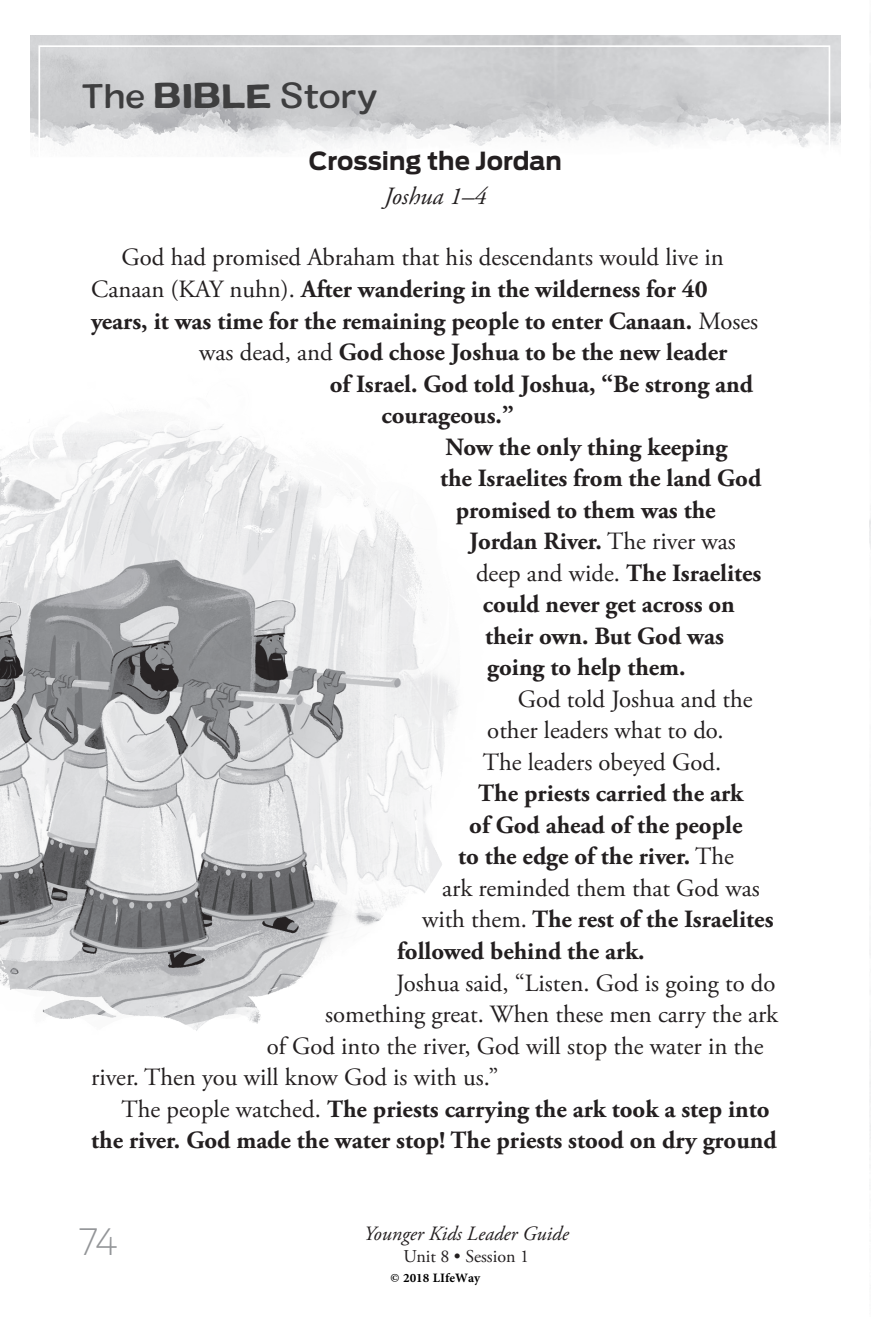
<style>
.page{position:relative;width:871px;height:1317px;background:#fff}
.page>*{position:absolute;margin:0;border:0;box-sizing:border-box;transform-origin:0 0}
.t1{font:200 36px "Antenna";color:#939598}
.head1{font:500 expanded 33.75px "Colby";letter-spacing:-.015em;color:#3e3e3f}
.body_indent{font:700 24.75px/31.5px "Adobe Garamond Pro";color:#231f20;text-align:right}
.body_indent-2{font:24.75px "Adobe Garamond Pro";color:#231f20}
.head2{font:700 24.75px "Antenna";color:#231f20}
.head3{font:italic 24.75px "Adobe Garamond Pro";color:#231f20}
.t2{font:italic 20.25px "Adobe Garamond Pro";color:#231f20}
.t3{font:18px "Adobe Garamond Pro";color:#231f20}
.t4{font:700 18px "Adobe Arabic";color:#000}
.s1{font-family:"Colby Ex Bld";font-weight:400;font-stretch:normal}
.s2{font-weight:400}
</style>
<div class="page">
<img style="left:870px;top:31px;width:1px;height:1135px">
<img style="left:30px;top:35px;width:810px;height:118px">
<svg style="left:0;top:412px;width:458px;height:619px"></svg>
<p class="head1" style="left:81px;top:74px;width:298px">The <span class="s1">BIBLE</span> Story</p>
<p class="head2" style="left:309px;top:146px;width:254px">Crossing the Jordan</p>
<p class="head3" style="left:384px;top:181px;width:104px">Joshua 1–4</p>
<p class="body_indent-2" style="left:122px;top:243px;width:604px">God had promised Abraham that his descendants would live in</p>
<p class="body_indent" style="left:91px;top:274px;width:618px"><span class="s2">Canaan (KAY nuhn).</span> After wandering in the wilderness for 40</p>
<p class="body_indent" style="left:91px;top:305px;width:668px">years, it was time for the remaining people to enter Canaan. <span class="s2">Moses</span></p>
<p class="body_indent" style="left:199px;top:337px;width:529px"><span class="s2">was dead, and</span> God chose Joshua to be the new leader</p>
<p class="body_indent" style="left:330px;top:368px;width:425px">of Israel. God told Joshua, “Be strong and</p>
<p class="body_indent" style="left:381px;top:400px;width:134px">courageous.”</p>
<p class="body_indent" style="left:446px;top:431px;width:283px">Now the only thing keeping</p>
<p class="body_indent" style="left:440px;top:463px;width:323px">the Israelites from the land God</p>
<p class="body_indent" style="left:456px;top:494px;width:261px">promised to them was the</p>
<p class="body_indent" style="left:469px;top:526px;width:268px">Jordan River. <span class="s2">The river was</span></p>
<p class="body_indent" style="left:476px;top:557px;width:287px"><span class="s2">deep and wide.</span> The Israelites</p>
<p class="body_indent" style="left:483px;top:589px;width:254px">could never get across on</p>
<p class="body_indent" style="left:485px;top:620px;width:240px">their own. But God was</p>
<p class="body_indent" style="left:487px;top:652px;width:200px">going to help them.</p>
<p class="body_indent-2" style="left:518px;top:684px;width:237px">God told Joshua and the</p>
<p class="body_indent-2" style="left:487px;top:715px;width:238px">other leaders what to do.</p>
<p class="body_indent-2" style="left:483px;top:747px;width:240px">The leaders obeyed God.</p>
<p class="body_indent" style="left:478px;top:778px;width:266px">The priests carried the ark</p>
<p class="body_indent" style="left:469px;top:809px;width:275px">of God ahead of the people</p>
<p class="body_indent" style="left:458px;top:841px;width:278px">to the edge of the river. <span class="s2">The</span></p>
<p class="body_indent-2" style="left:442px;top:873px;width:319px">ark reminded them that God was</p>
<p class="body_indent" style="left:422px;top:904px;width:353px"><span class="s2">with them.</span> The rest of the Israelites</p>
<p class="body_indent" style="left:397px;top:935px;width:249px">followed behind the ark.</p>
<p class="body_indent-2" style="left:396px;top:967px;width:381px">Joshua said, “Listen. God is going to do</p>
<p class="body_indent-2" style="left:325px;top:999px;width:454px">something great. When these men carry the ark</p>
<p class="body_indent-2" style="left:267px;top:1030px;width:498px">of God into the river, God will stop the water in the</p>
<p class="body_indent-2" style="left:91px;top:1062px;width:409px">river. Then you will know God is with us.”</p>
<p class="body_indent" style="left:91px;top:1093px;width:687px"><span class="s2">The people watched.</span> The priests carrying the ark took a step into the river. God made the water stop! The priests stood on dry ground</p>
<h1 class="t1" style="left:79px;top:1220px;width:41px">74</h1>
<p class="t2" style="left:364px;top:1221px;width:206px">Younger Kids Leader Guide</p>
<p class="t3" style="left:403px;top:1245px;width:127px">Unit 8 • Session 1</p>
<p class="t4" style="left:391px;top:1265px;width:91px">© 2018 LIfeWay</p>
</div>
